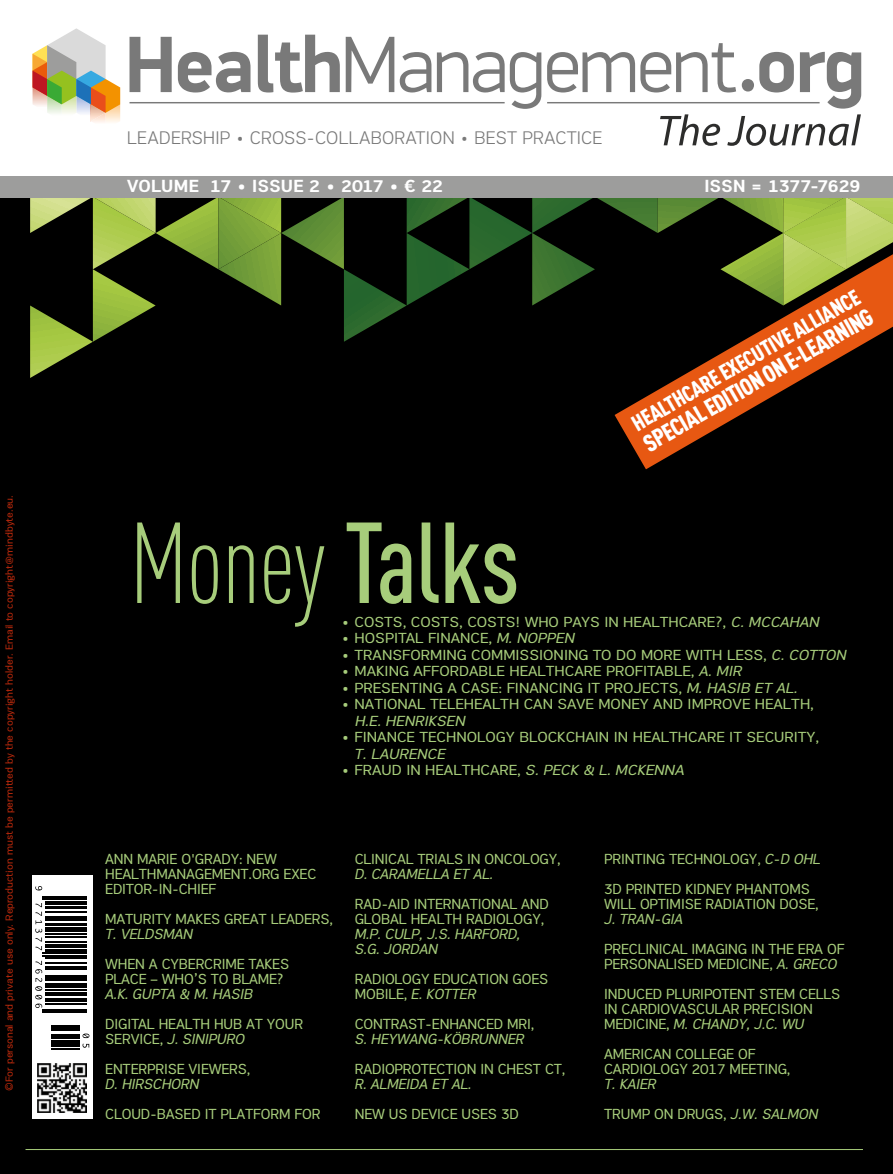
<style>
.page{position:relative;width:893px;height:1174px;background:#fff}
.page>*{position:absolute;margin:0;border:0;box-sizing:border-box;transform-origin:0 0}
.t1{font:300 112.95px "DIN Cond";letter-spacing:-.01em;color:#a7cd7b;scale:.95 1}
.t2{font:900 24px "DIN Cond";color:#fff}
.t3{font:900 22.05px "DIN Cond";color:#fff}
.t4{font:300 18.75px "PRC Fidelity";letter-spacing:.015em;color:#797979}
.t5{font:700 18px "PRC Fidelity";letter-spacing:-.005em;color:#fff}
.t6{font:15px/15px "PRC Fidelity";letter-spacing:-.01em;color:#a7cd7b;scale:.95 1}
.t7{font:15px "PRC Fidelity";letter-spacing:-.01em;color:#a7cd7b}
.t8{font:italic 15px/15px "PRC Fidelity";letter-spacing:-.01em;color:#a7cd7b;scale:.95 1}
.t9{font:italic 15px "PRC Fidelity";letter-spacing:-.01em;color:#a7cd7b}
.t10{font:10.5px "PRC Fidelity";color:#b8290c}
.s1{font-weight:500}
.s2{font-style:italic}
.s3{font-style:normal}
</style>
<div class="page">
<div style="left:0;top:192px;width:893px;height:982px;background:#000"></div>
<svg style="left:30px;top:197px;width:863px;height:181px"></svg>
<svg style="left:130px;top:37px;width:42px;height:55px"></svg>
<svg style="left:178px;top:52px;width:72px;height:40px"></svg>
<svg style="left:258px;top:35px;width:82px;height:58px"></svg>
<svg style="left:346px;top:37px;width:48px;height:55px"></svg>
<svg style="left:400px;top:52px;width:31px;height:40px"></svg>
<svg style="left:437px;top:52px;width:104px;height:57px"></svg>
<svg style="left:547px;top:43px;width:314px;height:103px"></svg>
<hr style="left:130px;top:102px;width:375px;height:1px;background:#797979">
<hr style="left:547px;top:102px;width:273px;height:1px;background:#797979">
<svg style="left:33px;top:28px;width:87px;height:95px"></svg>
<div style="left:0;top:176px;width:893px;height:21px;background:#9d9d9c"></div>
<div style="left:32px;top:876px;width:60px;height:243px;background:#fff"></div>
<hr style="left:42px;top:896px;width:44px;height:1px;background:#000">
<hr style="left:42px;top:898px;width:44px;height:2px;background:#000">
<svg style="left:35px;top:886px;width:7px;height:4px"></svg>
<hr style="left:45px;top:901px;width:41px;height:1px;background:#000">
<hr style="left:45px;top:902px;width:41px;height:1px;background:#000">
<hr style="left:45px;top:903px;width:41px;height:1px;background:#000">
<hr style="left:45px;top:906px;width:41px;height:1px;background:#000">
<hr style="left:45px;top:907px;width:41px;height:1px;background:#000">
<hr style="left:45px;top:911px;width:41px;height:1px;background:#000">
<hr style="left:45px;top:916px;width:41px;height:1px;background:#000">
<hr style="left:45px;top:918px;width:41px;height:1px;background:#000">
<hr style="left:45px;top:919px;width:41px;height:1px;background:#000">
<hr style="left:45px;top:923px;width:41px;height:1px;background:#000">
<hr style="left:45px;top:924px;width:41px;height:1px;background:#000">
<hr style="left:45px;top:927px;width:41px;height:1px;background:#000">
<hr style="left:45px;top:928px;width:41px;height:1px;background:#000">
<hr style="left:45px;top:929px;width:41px;height:1px;background:#000">
<hr style="left:45px;top:930px;width:41px;height:2px;background:#000">
<hr style="left:45px;top:933px;width:41px;height:1px;background:#000">
<hr style="left:45px;top:936px;width:41px;height:2px;background:#000">
<hr style="left:45px;top:941px;width:41px;height:2px;background:#000">
<hr style="left:45px;top:944px;width:41px;height:1px;background:#000">
<hr style="left:45px;top:945px;width:41px;height:1px;background:#000">
<hr style="left:45px;top:946px;width:41px;height:1px;background:#000">
<hr style="left:45px;top:949px;width:41px;height:1px;background:#000">
<hr style="left:45px;top:950px;width:41px;height:1px;background:#000">
<svg style="left:35px;top:903px;width:7px;height:47px"></svg>
<hr style="left:42px;top:952px;width:44px;height:2px;background:#000">
<hr style="left:42px;top:955px;width:44px;height:1px;background:#000">
<hr style="left:45px;top:957px;width:41px;height:2px;background:#000">
<hr style="left:45px;top:962px;width:41px;height:1px;background:#000">
<hr style="left:45px;top:966px;width:41px;height:1px;background:#000">
<hr style="left:45px;top:968px;width:41px;height:2px;background:#000">
<hr style="left:45px;top:975px;width:41px;height:1px;background:#000">
<hr style="left:45px;top:976px;width:41px;height:1px;background:#000">
<hr style="left:45px;top:978px;width:41px;height:1px;background:#000">
<hr style="left:45px;top:979px;width:41px;height:2px;background:#000">
<hr style="left:45px;top:983px;width:41px;height:1px;background:#000">
<hr style="left:45px;top:984px;width:41px;height:2px;background:#000">
<hr style="left:45px;top:986px;width:41px;height:1px;background:#000">
<hr style="left:45px;top:989px;width:41px;height:1px;background:#000">
<hr style="left:45px;top:992px;width:41px;height:1px;background:#000">
<hr style="left:45px;top:993px;width:41px;height:1px;background:#000">
<hr style="left:45px;top:994px;width:41px;height:1px;background:#000">
<hr style="left:45px;top:998px;width:41px;height:1px;background:#000">
<hr style="left:45px;top:1000px;width:41px;height:2px;background:#000">
<hr style="left:45px;top:1003px;width:41px;height:1px;background:#000">
<svg style="left:35px;top:960px;width:7px;height:48px"></svg>
<hr style="left:42px;top:1009px;width:44px;height:1px;background:#000">
<hr style="left:42px;top:1011px;width:44px;height:2px;background:#000">
<svg style="left:51px;top:1025px;width:38px;height:24px"></svg>
<img style="left:37px;top:1064px;width:49px;height:49px">
<hr style="left:26px;top:1149px;width:837px;height:1px;background:#a7cd7b">
<svg style="left:615px;top:254px;width:278px;height:215px"></svg>
<p class="t10" style="left:3px;top:1091px;width:597px;rotate:-90deg">©FOR PERSONAL AND PRIVATE USE ONLY. REPRODUCTION MUST BE PERMITTED BY THE COPYRIGHT HOLDER. EMAIL TO COPYRIGHT@MINDBYTE.EU.</p>
<p class="t4" style="left:127px;top:128px;width:476px">LEADERSHIP • CROSS-COLLABORATION • BEST PRACTICE</p>
<p class="t5" style="left:127px;top:175px;width:317px">VOLUME 17 • ISSUE 2 • 2017 • € 22</p>
<p class="t5" style="left:704px;top:175px;width:157px">ISSN = 1377-7629</p>
<h3 class="t3" style="left:627px;top:413px;width:261px;rotate:-30deg">Healthcare Executive Alliance</h3>
<h2 class="t2" style="left:638px;top:432px;width:263px;rotate:-30deg">Special edition on e-learning</h2>
<h1 class="t1" style="left:130px;top:499px;width:412px">Money <span class="s1">Talks</span></h1>
<p class="t7" style="left:342px;top:613px;width:195px">• COSTS, COSTS, COSTS! WHO</p>
<p class="t7" style="left:563px;top:613px;width:258px">PAYS IN HEALTHCARE?, <span class="s2">C. MCCAHAN</span></p>
<p class="t7" style="left:342px;top:629px;width:234px">• HOSPITAL FINANCE, <span class="s2">M. NOPPEN</span></p>
<p class="t7" style="left:342px;top:646px;width:71px">• TRANSFORM</p>
<p class="t7" style="left:442px;top:646px;width:41px">ING COMM</p>
<p class="t7" style="left:516px;top:646px;width:148px">ISSIONING TO DO MORE</p>
<p class="t7" style="left:686px;top:646px;width:162px">WITH LESS, <span class="s2">C. COTTON</span></p>
<p class="t7" style="left:342px;top:662px;width:91px">• MAKING AFFOR</p>
<p class="t7" style="left:459px;top:662px;width:126px">DABLE HEALTHCARE</p>
<p class="t7" style="left:606px;top:662px;width:19px">PROF</p>
<p class="t7" style="left:643px;top:662px;width:101px">ITABLE, <span class="s2">A. MIR</span></p>
<p class="t7" style="left:342px;top:679px;width:458px">• PRESENTING A CASE: FINANCING IT PROJECTS, <span class="s2">M. HASIB ET AL.</span></p>
<p class="t7" style="left:342px;top:695px;width:124px">• NATIONAL TELEHEA</p>
<p class="t7" style="left:492px;top:695px;width:206px">LTH CAN SAVE MONEY AND IMPRO</p>
<p class="t7" style="left:733px;top:695px;width:83px">VE HEALTH,</p>
<p class="t9" style="left:355px;top:712px;width:112px">H.E. HENRIKSEN</p>
<p class="t7" style="left:342px;top:728px;width:366px">• FINANCE TECHNOLOGY BLOCKCHAIN I N HEALTHCARE</p>
<p class="t7" style="left:729px;top:728px;width:92px">IT SECUR ITY,</p>
<p class="t9" style="left:355px;top:745px;width:92px">T. LAURENCE</p>
<p class="t7" style="left:342px;top:761px;width:344px">• FRA UD IN HEA LTHCARE , <span class="s2">S. PECK &amp; L. MCKENNA</span></p>
<p class="t6" style="left:105px;top:851px;width:182px">ANN MAR IE O'GRADY: NEW<br>HEALTHMANAGEME</p>
<p class="t6" style="left:231px;top:866px;width:33px">NT.ORG</p>
<p class="t6" style="left:284px;top:866px;width:36px">EXEC</p>
<p class="t6" style="left:105px;top:873px;width:241px;line-height:30px">EDITOR-IN-CHIEF<br>MATUR ITY MAKES GREAT LEADERS,</p>
<p class="t8" style="left:105px;top:926px;width:94px">T. VELDSMAN</p>
<p class="t6" style="left:105px;top:956px;width:12px">WHE</p>
<p class="t6" style="left:105px;top:956px;width:195px;text-indent:30px">N A CYBERCR IME TAKES<br>PLACE – WHO</p>
<p class="t6" style="left:194px;top:971px;width:96px">’S TO BLAME?</p>
<p class="t8" style="left:105px;top:986px;width:157px">A.K. GUPTA &amp; M. HASIB</p>
<p class="t6" style="left:105px;top:1016px;width:206px">DIGITAL HEALTH HUB AT YOUR<br>SERVICE, <span class="s2">J. SINIPURO</span></p>
<p class="t6" style="left:105px;top:1061px;width:37px">ENTERPR</p>
<p class="t6" style="left:164px;top:1061px;width:93px">ISE VIEWERS,</p>
<p class="t8" style="left:105px;top:1076px;width:100px">D. HIRSCHORN</p>
<p class="t6" style="left:105px;top:1106px;width:167px">CLOUD-BASED IT PLATFORM</p>
<p class="t6" style="left:295px;top:1106px;width:10px">FOR</p>
<p class="t6" style="left:355px;top:851px;width:218px">CLINICAL TR IALS IN ONCOLOGY,</p>
<p class="t8" style="left:355px;top:866px;width:147px">D. CARAMELLA ET AL.</p>
<p class="t6" style="left:355px;top:896px;width:206px">RAD-AID I NTERNATIONAL AND<br>GLOBAL HEALTH RADIOLOGY,</p>
<p class="t8" style="left:355px;top:926px;width:176px">M.P. CULP, J.S. HARFORD,<br>S.G. JORDAN</p>
<p class="t6" style="left:355px;top:971px;width:205px">RADIOLOGY EDUCATION GOES<br>MOBILE, <span class="s2">E. KOTTER</span></p>
<p class="t6" style="left:355px;top:1016px;width:191px">CONTRAST-ENHANCED MRI ,</p>
<p class="t8" style="left:355px;top:1031px;width:180px">S. HEYWANG-KÖBRUNNER</p>
<p class="t6" style="left:355px;top:1061px;width:43px">RADIOPRO</p>
<p class="t6" style="left:421px;top:1061px;width:154px">TECTION IN CHEST CT,</p>
<p class="t8" style="left:355px;top:1076px;width:125px">R. ALMEIDA ET AL.</p>
<p class="t6" style="left:355px;top:1106px;width:172px">NEW US DEVICE USES 3D</p>
<p class="t6" style="left:604px;top:843px;width:229px;line-height:30px">PRINTING TECHNOLOGY, <span class="s2">C-D OHL<br></span>3D PR INTED KIDNEY PHANTOM S</p>
<p class="t6" style="left:604px;top:896px;width:227px">WILL OPTIMISE RADIATION DOSE,</p>
<p class="t8" style="left:604px;top:911px;width:85px">J. TRAN-GIA</p>
<p class="t6" style="left:604px;top:941px;width:102px">PRECLINICAL IMAG</p>
<p class="t6" style="left:604px;top:941px;width:247px;text-align:right">ING IN THE ERA OF<br>PERSONALISED MEDICINE, <span class="s2">A. GRECO</span></p>
<p class="t6" style="left:604px;top:986px;width:250px">I NDUCED PLUR IPOTENT STEM CELLS<br>IN CARDIOVASCULAR PRECISION<br>MEDICINE, <span class="s2">M. CHANDY, J.C. WU</span></p>
<p class="t6" style="left:604px;top:1046px;width:20px">AMER</p>
<p class="t6" style="left:641px;top:1046px;width:82px">ICAN CO LLEGE</p>
<p class="t6" style="left:604px;top:1046px;width:198px;text-indent:134px">OF<br>CARDIOLOGY 2017 MEETING,</p>
<p class="t8" style="left:604px;top:1068px;width:227px;line-height:30px">T. KAIER<br><span class="s3">TRUMP ON DRUGS,</span> J.W. SALMON</p>
</div>
